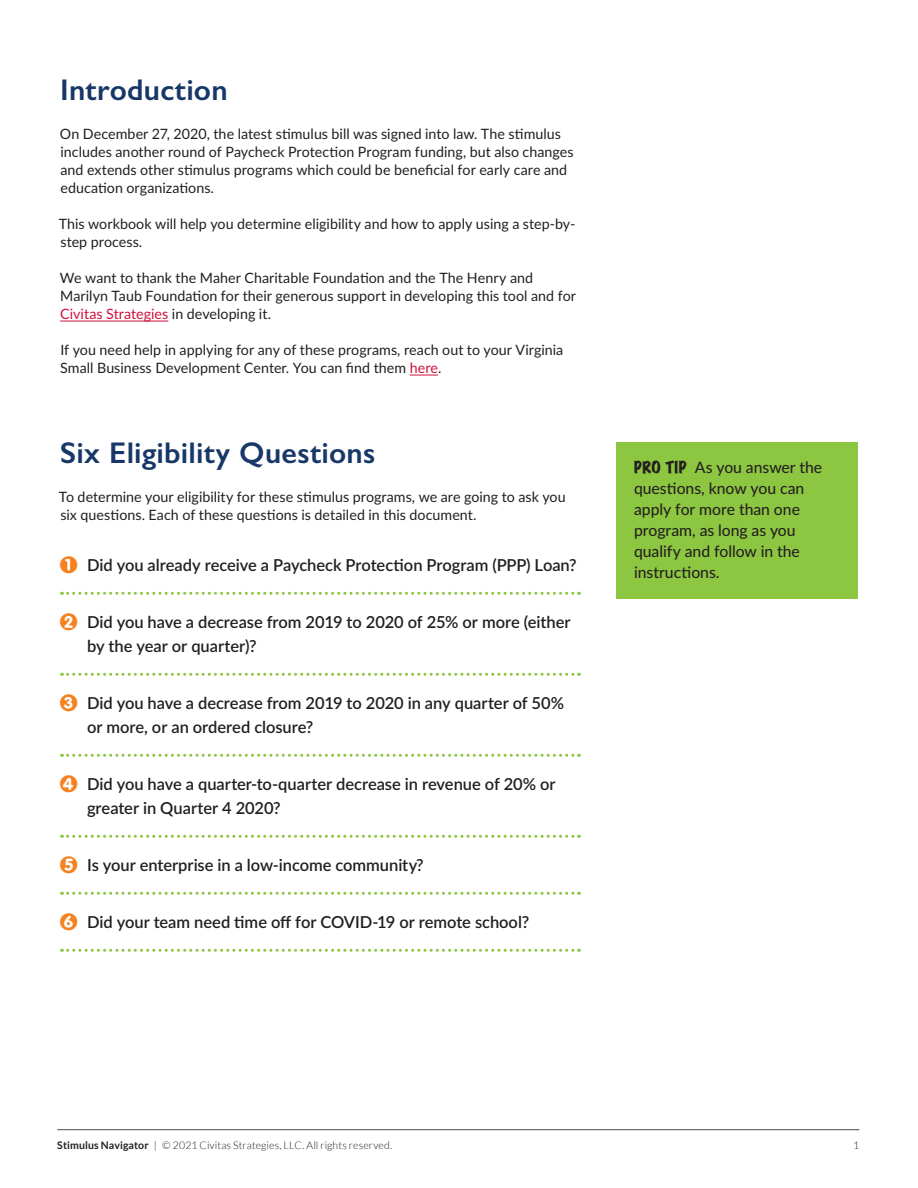
<style>
.page{position:relative;width:918px;height:1188px;background:#fff}
.page>*{position:absolute;margin:0;border:0;box-sizing:border-box;transform-origin:0 0}
.t1{font:600 30px "Gill Sans";letter-spacing:.01em;color:#173768}
.t2{font:600 16.5px/24px "Lato";letter-spacing:-.005em;color:#231f20}
.Tip{font:500 15.75px/21px "Lato";color:#231f20}
.Body{font:14.25px/18px "Lato";letter-spacing:.005em;color:#231f20}
.t3{font:300 10.5px "Lato";letter-spacing:.01em;color:#231f20}
.s1{color:#cd123d}
.s2{font-family:"Circled";font-weight:400;font-size:21px;color:#f5821f}
.s3{font-family:"Marker Felt";font-weight:400;font-stretch:expanded;font-size:15px}
.s4{font-weight:700}
</style>
<div class="page">
<hr style="left:57px;top:1129px;width:802px;height:1px;background:#4b4c4d">
<hr style="left:60px;top:321px;width:108px;height:1px;background:#cd123d">
<svg style="left:410px;top:375px;width:28px;height:1px"></svg>
<svg style="left:62px;top:592px;width:518px;height:3px"></svg>
<svg style="left:62px;top:673px;width:518px;height:3px"></svg>
<svg style="left:62px;top:754px;width:518px;height:3px"></svg>
<svg style="left:62px;top:835px;width:518px;height:3px"></svg>
<svg style="left:62px;top:892px;width:518px;height:3px"></svg>
<svg style="left:62px;top:949px;width:518px;height:3px"></svg>
<div style="left:616px;top:442px;width:242px;height:157px;background:#8dc641"></div>
<h1 class="t1" style="left:60px;top:71px;width:169px">Introduction</h1>
<p class="Body" style="left:60px;top:124px;width:515px">On December 27, 2020, the latest stimulus bill was signed into law. The stimulus includes another round of Paycheck Protection Program funding, but also changes and extends other stimulus programs which could be beneficial for early care and education organizations.</p>
<p class="Body" style="left:59px;top:214px;width:518px">This workbook will help you determine eligibility and how to apply using a step-by&shy;step process.</p>
<p class="Body" style="left:60px;top:268px;width:518px">We want to thank the Maher Charitable Foundation and the The Henry and<br>Marilyn Taub Foundation for their generous support in developing this tool and for<br><span class="s1">Civitas Strategies</span> in developing it.</p>
<p class="Body" style="left:60px;top:340px;width:505px">If you need help in applying for any of these programs, reach out to your Virginia<br>Small Business Development Center. You can find them <span class="s1">here</span>.</p>
<h1 class="t1" style="left:60px;top:434px;width:317px">Six Eligibility Questions</h1>
<p class="Body" style="left:59px;top:487px;width:509px">To determine your eligibility for these stimulus programs, we are going to ask you six questions. Each of these questions is detailed in this document.</p>
<p class="t2" style="left:60px;top:552px;width:518px"><span class="s2">1</span> Did you already receive a Paycheck Protection Program (PPP) Loan?</p>
<p class="t2" style="left:87px;top:609px;width:485px;text-indent:-27px"><span class="s2">2</span> Did you have a decrease from 2019 to 2020 of 25% or more (either by the year or quarter)?</p>
<p class="t2" style="left:87px;top:690px;width:479px;text-indent:-27px"><span class="s2">3</span> Did you have a decrease from 2019 to 2020 in any quarter of 50% or more, or an ordered closure?</p>
<p class="t2" style="left:87px;top:771px;width:470px;text-indent:-27px"><span class="s2">4</span> Did you have a quarter-to-quarter decrease in revenue of 20% or greater in Quarter 4 2020?</p>
<p class="t2" style="left:60px;top:852px;width:365px"><span class="s2">5</span> Is your enterprise in a low-income community?</p>
<p class="t2" style="left:60px;top:909px;width:471px"><span class="s2">6</span> Did your team need time off for COVID-19 or remote school?</p>
<p class="Tip" style="left:634px;top:456px;width:190px"><span class="s3">PRO TIP</span> As you answer the questions, know you can apply for more than one program, as long as you qualify and follow in the instructions.</p>
<p class="t3" style="left:57px;top:1140px;width:336px"><span class="s4">Stimulus Navigator</span> | © 2021 Civitas Strategies, LLC. All rights reserved.</p>
<p class="t3" style="left:853px;top:1140px;width:8px">1</p>
</div>
